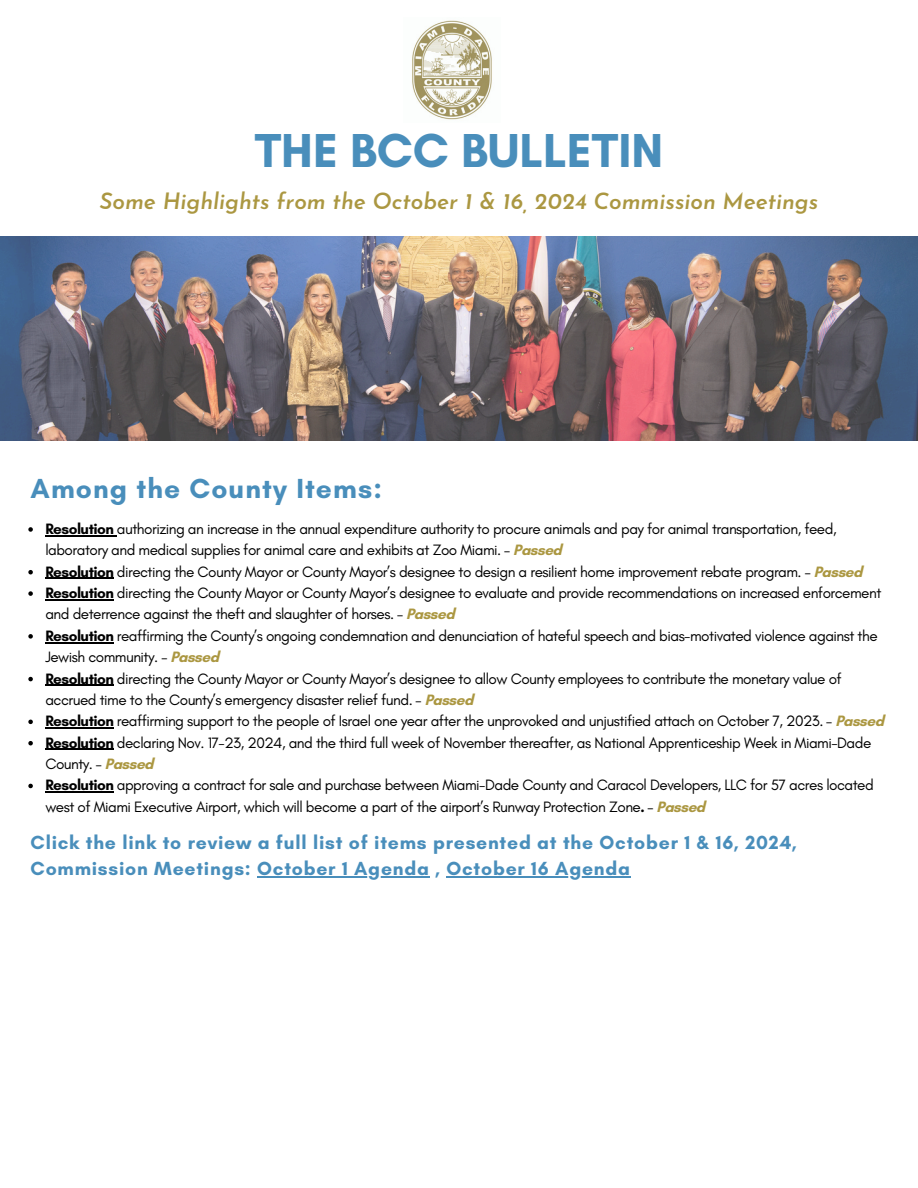
<style>
.page{position:relative;width:918px;height:1188px;background:#fff}
.page>*{position:absolute;margin:0;border:0;box-sizing:border-box;transform-origin:0 0}
.t1{font:700 48.6px "Glacial Indifference";color:#498ebb}
.t2{font:700 28.05px "Glacial Indifference";letter-spacing:.04em;color:#498ebb}
.t3{font:italic 600 22.5px "Josefin Sans";color:#ab9741}
.t4{font:700 19.35px/25.8px "Glacial Indifference";letter-spacing:.04em;color:#498ebb}
.t5{font:15.3px/21.3px "Glacial Indifference";letter-spacing:-.035em;color:#000}
.s1{font-weight:700}
.s2{font-weight:700;color:#ab9741}
</style>
<div class="page">
<img style="left:412px;top:20px;width:80px;height:100px">
<img style="left:0;top:236px;width:918px;height:205px">
<hr style="left:257px;top:876px;width:173px;height:1px;background:#498ebb">
<hr style="left:447px;top:876px;width:184px;height:1px;background:#498ebb">
<svg style="left:28px;top:527px;width:5px;height:5px"></svg>
<hr style="left:45px;top:535px;width:72px;height:1px;background:#000">
<svg style="left:28px;top:570px;width:5px;height:4px"></svg>
<hr style="left:45px;top:578px;width:69px;height:1px;background:#000">
<svg style="left:28px;top:591px;width:5px;height:5px"></svg>
<hr style="left:45px;top:599px;width:69px;height:1px;background:#000">
<svg style="left:28px;top:634px;width:5px;height:5px"></svg>
<hr style="left:45px;top:642px;width:69px;height:1px;background:#000">
<svg style="left:28px;top:677px;width:5px;height:4px"></svg>
<hr style="left:45px;top:685px;width:69px;height:1px;background:#000">
<svg style="left:28px;top:720px;width:5px;height:4px"></svg>
<hr style="left:45px;top:727px;width:69px;height:2px;background:#000">
<svg style="left:28px;top:741px;width:5px;height:4px"></svg>
<hr style="left:45px;top:749px;width:69px;height:1px;background:#000">
<svg style="left:28px;top:784px;width:5px;height:4px"></svg>
<hr style="left:45px;top:792px;width:69px;height:1px;background:#000">
<h1 class="t1" style="left:255px;top:121px;width:410px">THE BCC BULLETIN</h1>
<h3 class="t3" style="left:100px;top:192px;width:720px">Some Highlights from the October 1 &amp; 16, 2024 Commission Meetings</h3>
<p class="t2" style="left:31px;top:471px;width:353px">Among the County Items:</p>
<p class="t5" style="left:45px;top:518px;width:793px"><span class="s1">Resolution</span> authorizing an increase in the annual expenditure authority to procure animals and pay for animal transportation, feed, laboratory and medical supplies for animal care and exhibits at Zoo Miami. – <span class="s2">Passed</span></p>
<p class="t5" style="left:45px;top:561px;width:819px"><span class="s1">Resolution</span> directing the County Mayor or County Mayor’s designee to design a resilient home improvement rebate program. – <span class="s2">Passed</span></p>
<p class="t5" style="left:45px;top:582px;width:838px"><span class="s1">Resolution</span> directing the County Mayor or County Mayor’s designee to evaluate and provide recommendations on increased enforcement</p>
<p class="t5" style="left:45px;top:603px;width:834px">and deterrence against the theft and slaughter of horses. – <span class="s2">Passed<br></span><span class="s1">Resolution</span> reaffirming the County’s ongoing condemnation and denunciation of hateful speech and bias-motivated violence against the</p>
<p class="t5" style="left:45px;top:646px;width:798px">Jewish community. – <span class="s2">Passed<br></span><span class="s1">Resolution</span> directing the County Mayor or County Mayor’s designee to allow County employees to contribute the monetary value of</p>
<p class="t5" style="left:45px;top:689px;width:840px">accrued time to the County’s emergency disaster relief fund. – <span class="s2">Passed<br></span><span class="s1">Resolution</span> reaffirming support to the people of Israel one year after the unprovoked and unjustified attach on October 7, 2023. – <span class="s2">Passed</span></p>
<h3 class="t5" style="left:45px;top:732px;width:830px"><span class="s1">Resolution</span> declaring Nov. 17-23, 2024, and the third full week of November thereafter, as National Apprenticeship Week in Miami-Dade County. – <span class="s2">Passed<br></span><span class="s1">Resolution</span> approving a contract for sale and purchase between Miami-Dade County and Caracol Developers, LLC for 57 acres located west of Miami Executive Airport, which will become a part of the airport’s Runway Protection Zone<span class="s1">.</span> – <span class="s2">Passed</span></h3>
<h2 class="t4" style="left:31px;top:829px;width:768px">Click the link to review a full list of items presented at the October 1 &amp; 16, 2024,<br>Commission Meetings: October 1 Agenda , October 16 Agenda</h2>
</div>
